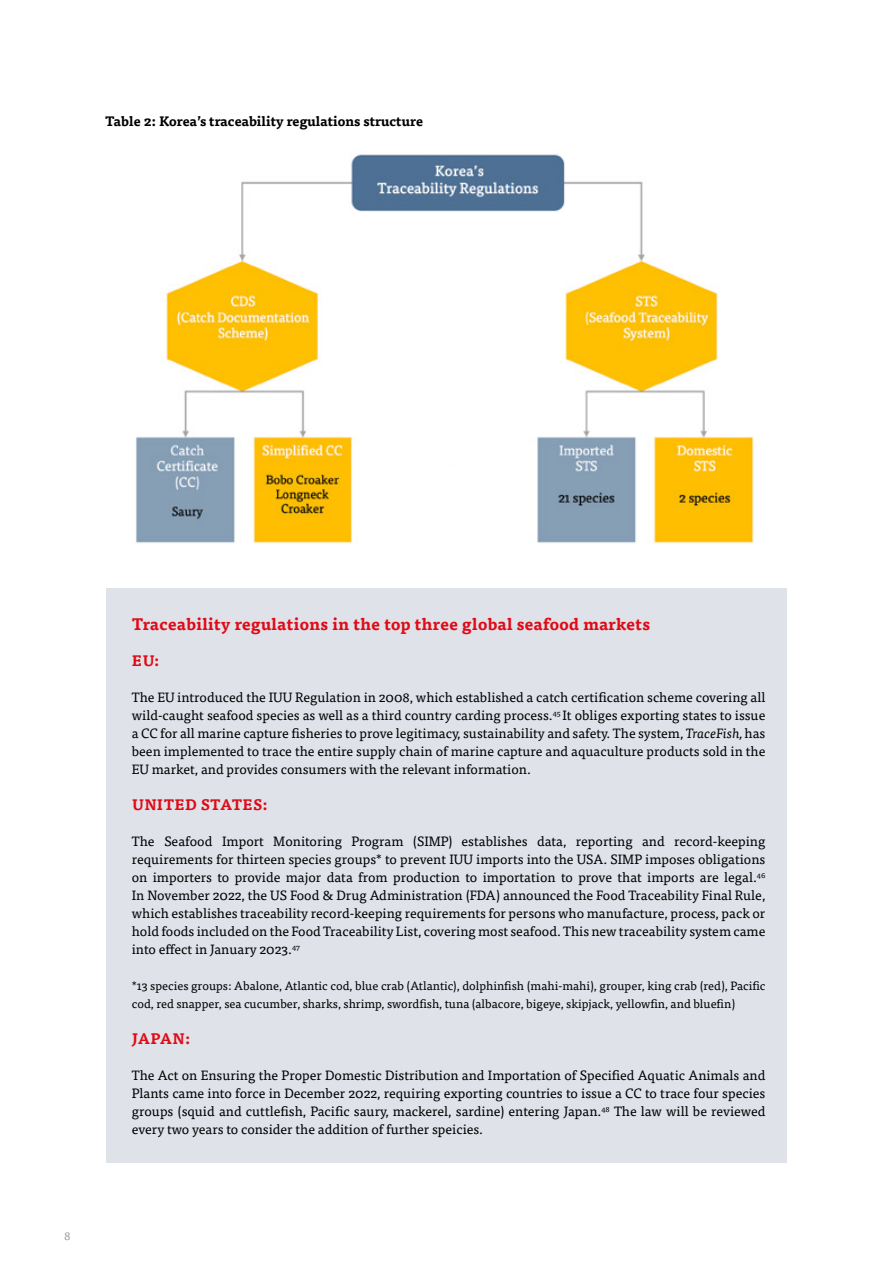
<style>
.page{position:relative;width:893px;height:1263px;background:#fff}
.page>*{position:absolute;margin:0;border:0;box-sizing:border-box;transform-origin:0 0}
.t1{font:700 16.5px "Tisa Pro";letter-spacing:.02em;color:#df0a15}
.t2{font:700 15px "Tisa Pro";letter-spacing:.02em;color:#df0a15}
.t3{font:13.5px/18px "Tisa Pro";color:#000;text-align:justify}
.t4{font:700 13.5px "Tisa Pro";color:#000}
.t5{font:12px/18px "Tisa Pro";color:#000}
.t6{font:12px "Tisa Pro";color:#9d9d9c}
.s1{font-style:italic}
</style>
<div class="page">
<div style="left:106px;top:588px;width:681px;height:108px;background:#dfe2e9"></div>
<div style="left:106px;top:662px;width:681px;height:141px;background:#dfe2e9"></div>
<div style="left:106px;top:769px;width:681px;height:71px;background:#dfe2e9"></div>
<div style="left:106px;top:806px;width:681px;height:177px;background:#dfe2e9"></div>
<div style="left:106px;top:951px;width:681px;height:86px;background:#dfe2e9"></div>
<div style="left:106px;top:1003px;width:681px;height:71px;background:#dfe2e9"></div>
<div style="left:106px;top:1040px;width:681px;height:123px;background:#dfe2e9"></div>
<img style="left:135px;top:154px;width:619px;height:390px">
<p class="t4" style="left:105px;top:110px;width:319px">Table 2: Korea’s traceability regulations structure</p>
<p class="t6" style="left:64px;top:1227px;width:8px">8</p>
<p class="t1" style="left:132px;top:611px;width:520px">Traceability regulations in the top three global seafood markets</p>
<p class="t2" style="left:132px;top:648px;width:29px">EU:</p>
<p class="t3" style="left:132px;top:687px;width:635px">The EU introduced the IUU Regulation in 2008, which established a catch certification scheme covering all wild-caught seafood species as well as a third country carding process.<sup>45</sup> It obliges exporting states to issue a CC for all marine capture fisheries to prove legitimacy, sustainability and safety. The system, <span class="s1">TraceFish,</span> has been implemented to trace the entire supply chain of marine capture and aquaculture products sold in the EU market, and provides consumers with the relevant information.</p>
<p class="t2" style="left:132px;top:792px;width:137px">UNITED STATES:</p>
<p class="t3" style="left:132px;top:831px;width:635px">The Seafood Import Monitoring Program (SIMP) establishes data, reporting and record-keeping requirements for thirteen species groups* to prevent IUU imports into the USA. SIMP imposes obligations on importers to provide major data from production to importation to prove that imports are legal.<sup>46<br></sup>In November 2022, the US Food &amp; Drug Administration (FDA) announced the Food Traceability Final Rule, which establishes traceability record-keeping requirements for persons who manufacture, process, pack or hold foods included on the Food Traceability List, covering most seafood. This new traceability system came into effect in January 2023.<sup>47</sup></p>
<p class="t5" style="left:132px;top:976px;width:635px">*13 species groups: Abalone, Atlantic cod, blue crab (Atlantic), dolphinfish (mahi-mahi), grouper, king crab (red), Pacific cod, red snapper, sea cucumber, sharks, shrimp, swordfish, tuna (albacore, bigeye, skipjack, yellowfin, and bluefin)</p>
<p class="t2" style="left:132px;top:1026px;width:60px">JAPAN:</p>
<p class="t3" style="left:132px;top:1065px;width:635px">The Act on Ensuring the Proper Domestic Distribution and Importation of Specified Aquatic Animals and Plants came into force in December 2022, requiring exporting countries to issue a CC to trace four species groups (squid and cuttlefish, Pacific saury, mackerel, sardine) entering Japan.<sup>48</sup> The law will be reviewed every two years to consider the addition of further speicies.</p>
</div>
